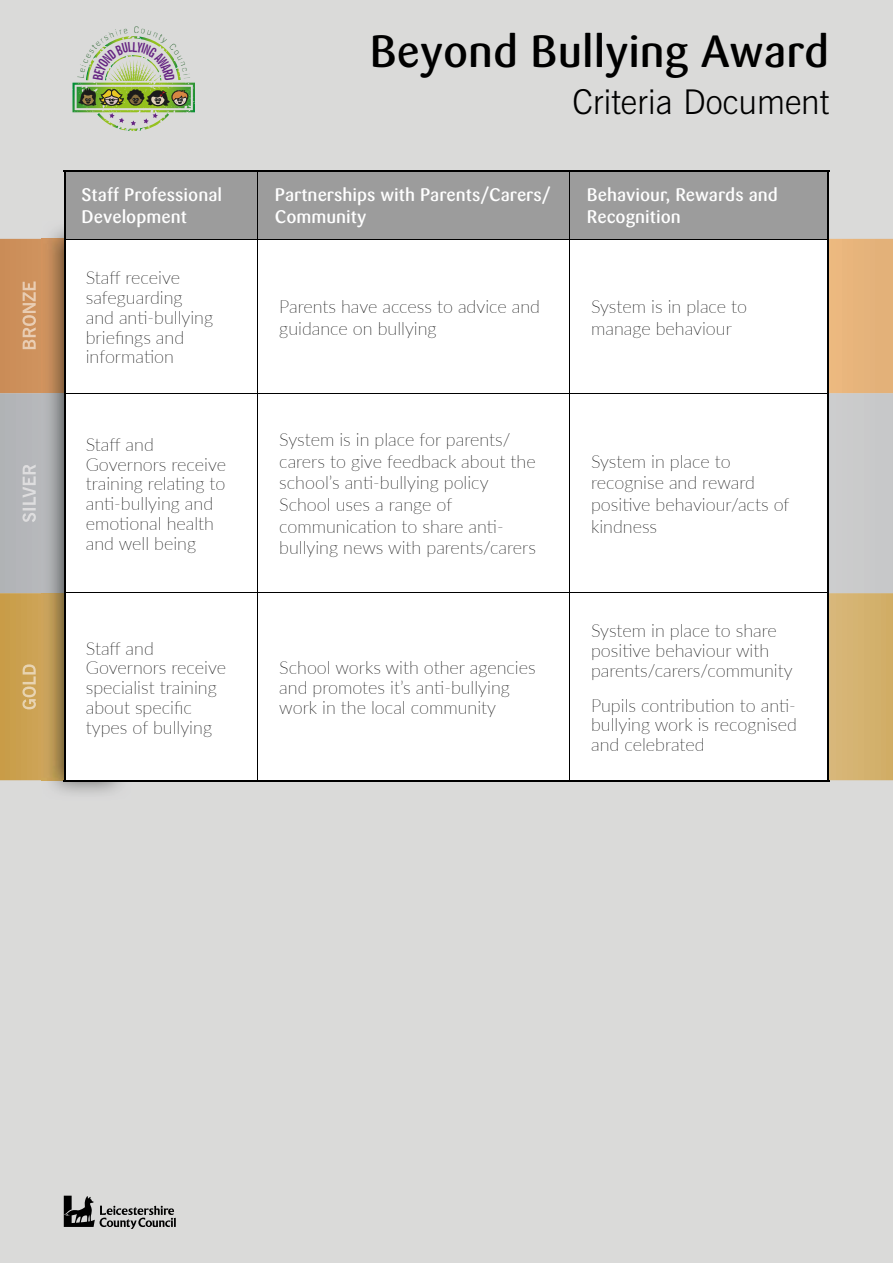
<style>
.page{position:relative;width:893px;height:1263px;background:#dadad9}
.page>*{position:absolute;margin:0;border:0;box-sizing:border-box;transform-origin:0 0}
.t1{font:500 44.7px "Sari";color:#000}
.t2{font:300 34.05px "News Gothic BT";color:#000}
.t3{font:100 18px/19.8px "Lato";color:#000}
.t4{font:500 18px/21.6px "Sari";color:#fff}
.t5{font:700 18px "News Gothic BT";color:#fff}
</style>
<div class="page">
<svg style="left:64px;top:1196px;width:112px;height:33px"></svg>
<svg style="left:0;top:239px;width:893px;height:154px;background:#dda66f"></svg>
<svg style="left:0;top:393px;width:893px;height:200px"></svg>
<svg style="left:0;top:593px;width:893px;height:187px;background:#d0ab63"></svg>
<div style="left:22px;top:281px;width:14px;height:68px;background:#ce915c"></div>
<div style="left:22px;top:464px;width:14px;height:58px;background:#b5b6ba"></div>
<div style="left:22px;top:664px;width:14px;height:45px;background:#cca253"></div>
<img style="left:42px;top:228px;width:79px;height:565px">
<img style="left:42px;top:239px;width:22px;height:541px">
<div style="left:65px;top:172px;width:763px;height:68px;background:#9c9c9c"></div>
<div style="left:65px;top:241px;width:763px;height:539px;background:#fff"></div>
<hr style="left:258px;top:172px;width:1px;height:68px;background:#000">
<hr style="left:570px;top:172px;width:1px;height:68px;background:#000">
<hr style="left:65px;top:240px;width:193px;height:1px;background:#000">
<hr style="left:258px;top:240px;width:312px;height:1px;background:#000">
<hr style="left:258px;top:240px;width:1px;height:153px;background:#000">
<hr style="left:570px;top:240px;width:258px;height:1px;background:#000">
<hr style="left:570px;top:240px;width:1px;height:153px;background:#000">
<hr style="left:65px;top:393px;width:193px;height:1px;background:#000">
<hr style="left:258px;top:393px;width:312px;height:1px;background:#000">
<hr style="left:258px;top:393px;width:1px;height:200px;background:#000">
<hr style="left:570px;top:393px;width:258px;height:1px;background:#000">
<hr style="left:570px;top:393px;width:1px;height:200px;background:#000">
<hr style="left:65px;top:593px;width:193px;height:1px;background:#000">
<hr style="left:258px;top:593px;width:312px;height:1px;background:#000">
<hr style="left:258px;top:593px;width:1px;height:187px;background:#000">
<hr style="left:570px;top:593px;width:258px;height:1px;background:#000">
<hr style="left:570px;top:593px;width:1px;height:187px;background:#000">
<hr style="left:64px;top:170px;width:194px;height:2px;background:#000">
<hr style="left:64px;top:172px;width:1px;height:68px;background:#000">
<hr style="left:258px;top:170px;width:312px;height:2px;background:#000">
<hr style="left:570px;top:170px;width:259px;height:2px;background:#000">
<hr style="left:828px;top:172px;width:1px;height:68px;background:#000">
<hr style="left:64px;top:240px;width:1px;height:153px;background:#000">
<hr style="left:828px;top:240px;width:1px;height:153px;background:#000">
<hr style="left:64px;top:393px;width:1px;height:200px;background:#000">
<hr style="left:828px;top:393px;width:1px;height:200px;background:#000">
<hr style="left:64px;top:593px;width:1px;height:187px;background:#000">
<hr style="left:828px;top:593px;width:1px;height:187px;background:#000">
<hr style="left:64px;top:780px;width:194px;height:2px;background:#000">
<hr style="left:258px;top:780px;width:312px;height:2px;background:#000">
<hr style="left:570px;top:780px;width:259px;height:2px;background:#000">
<svg style="left:73px;top:36px;width:122px;height:95px"></svg>
<p class="t5" style="left:18px;top:351px;width:71px;rotate:-90deg">BRONZE</p>
<p class="t5" style="left:18px;top:523px;width:60px;rotate:-90deg">SILVER</p>
<p class="t5" style="left:18px;top:710px;width:48px;rotate:-90deg">GOLD</p>
<h1 class="t1" style="left:370px;top:25px;width:461px">Beyond Bullying Award</h1>
<h2 class="t2" style="left:572px;top:82px;width:258px">Criteria Document</h2>
<p class="t4" style="left:82px;top:184px;width:142px">Staff Professional<br>Development</p>
<p class="t4" style="left:275px;top:184px;width:278px">Partnerships with Parents/Carers/<br>Community</p>
<p class="t4" style="left:587px;top:184px;width:193px">Behaviour, Rewards and<br>Recognition</p>
<p class="t3" style="left:86px;top:267px;width:129px">Staff receive safeguarding and anti-bullying briefings and information</p>
<p class="t3" style="left:279px;top:295px;width:262px;line-height:21.6px">Parents have access to advice and guidance on bullying</p>
<p class="t3" style="left:591px;top:295px;width:158px;line-height:21.6px">System is in place to manage behaviour</p>
<p class="t3" style="left:86px;top:434px;width:142px">Staff and<br>Governors receive training relating to anti-bullying and emotional health and well being</p>
<p class="t3" style="left:279px;top:428px;width:258px;line-height:21.6px">System is in place for parents/ carers to give feedback about the school’s anti-bullying policy<br>School uses a range of communication to share anti&shy;bullying news with parents/carers</p>
<p class="t3" style="left:86px;top:638px;width:142px">Staff and<br>Governors receive specialist training about specific types of bullying</p>
<p class="t3" style="left:279px;top:657px;width:258px">School works with other agencies and promotes it’s anti-bullying work in the local community</p>
<p class="t3" style="left:591px;top:450px;width:200px;line-height:21.6px">System in place to recognise and reward positive behaviour/acts of kindness</p>
<p class="t3" style="left:591px;top:620px;width:203px">System in place to share positive behaviour with parents/carers/community</p>
<p class="t3" style="left:591px;top:695px;width:207px;text-align:justify">Pupils contribution to anti&shy;bullying work is recognised and celebrated</p>
</div>
